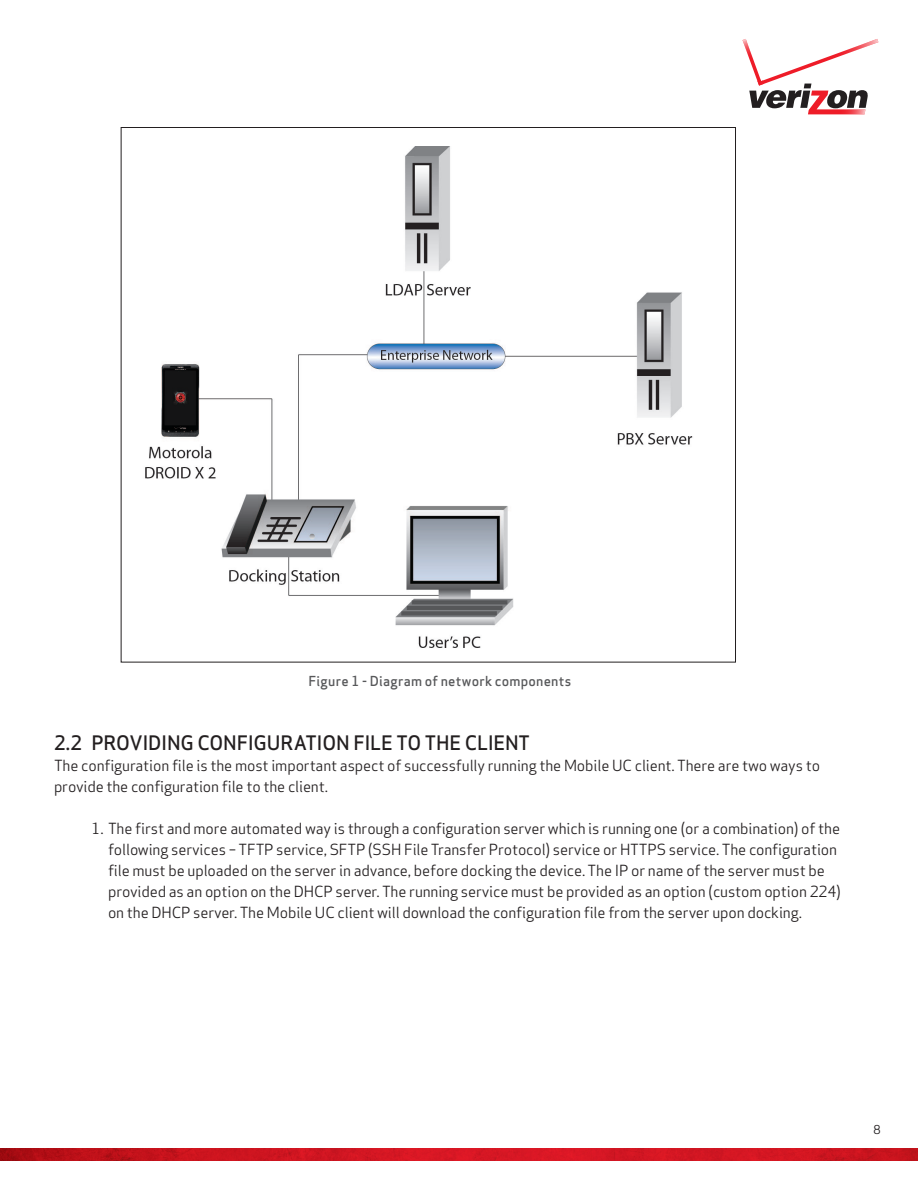
<style>
.page{position:relative;width:918px;height:1188px;background:#fff}
.page>*{position:absolute;margin:0;border:0;box-sizing:border-box;transform-origin:0 0}
.t1{font:500 19.5px "Apex Sans";letter-spacing:-.02em;color:#231f20}
.t2{font:15px/21px "Apex Sans";letter-spacing:-.01em;color:#231f20}
.t3{font:500 13.5px "Apex Sans";letter-spacing:.015em;color:#57585a}
.t4{font:12px "Apex Sans";color:#231f20}
</style>
<div class="page">
<img style="left:145px;top:146px;width:548px;height:502px">
<svg style="left:743px;top:39px;width:135px;height:75px"></svg>
<img style="left:0;top:1149px;width:918px;height:12px">
<p class="t3" style="left:308px;top:670px;width:264px">Figure 1 - Diagram of network components</p>
<h1 class="t1" style="left:54px;top:726px;width:478px">2.2 PROVIDING CONFIGURATION FILE TO THE CLIENT</h1>
<p class="t2" style="left:54px;top:754px;width:768px">The configuration file is the most important aspect of successfully running the Mobile UC client. There are two ways to provide the configuration file to the client.</p>
<p class="t2" style="left:108px;top:817px;width:734px;text-indent:-16px">1. The first and more automated way is through a configuration server which is running one (or a combination) of the following services – TFTP service, SFTP (SSH File Transfer Protocol) service or HTTPS</p>
<p class="t2" style="left:108px;top:838px;width:734px;text-indent:561px">service. The configuration file must be uploaded on the server in advance, before docking the device. The IP or name of the server must be provided as an option on the DHCP server. The running service must be provided as an option (custom option 224) on the DHCP server. The Mobile UC client will download the configuration file from the server upon docking.</p>
<p class="t4" style="left:874px;top:1119px;width:9px">8</p>
</div>
